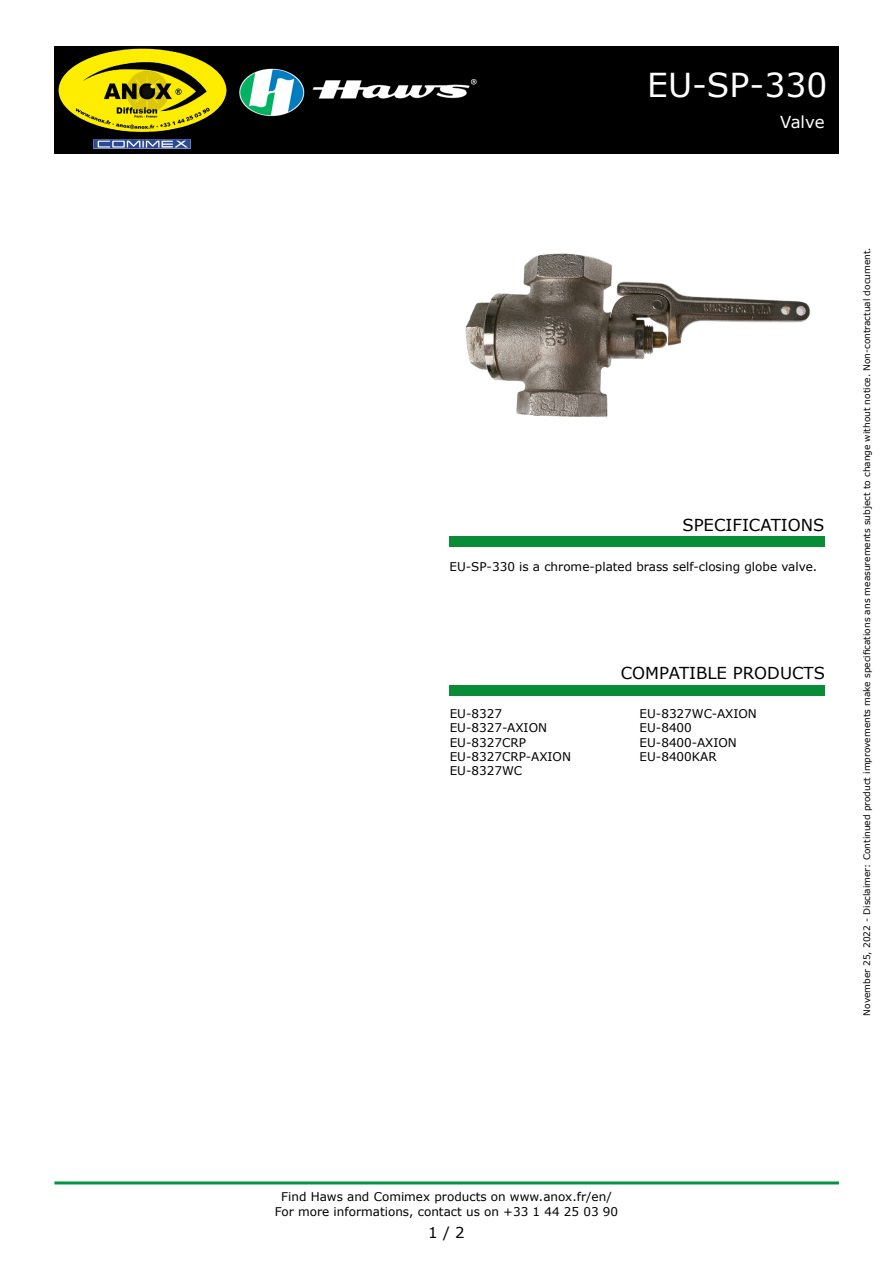
<style>
.page{position:relative;width:893px;height:1263px;background:#fff}
.page>*{position:absolute;margin:0;border:0;box-sizing:border-box;transform-origin:0 0}
.t1{font:33px "Verdana";color:#fff}
.t2{font:16.5px "Verdana";color:#000}
.t3{font:16.5px "Verdana";letter-spacing:-.005em;color:#fff}
.t4{font:15px "Verdana";color:#020203}
.t5{font:12px/14.4px "Verdana";color:#000;text-align:center}
.t6{font:9px "Verdana";color:#000}
</style>
<div class="page">
<hr style="left:54px;top:1181px;width:785px;height:3px;background:#009640">
<div style="left:54px;top:46px;width:785px;height:107px;background:#000"></div>
<img style="left:239px;top:68px;width:238px;height:49px">
<img style="left:59px;top:49px;width:167px;height:100px">
<div style="left:449px;top:536px;width:375px;height:11px;background:#098c38"></div>
<img style="left:465px;top:253px;width:346px;height:164px">
<div style="left:450px;top:685px;width:375px;height:11px;background:#098c38"></div>
<h1 class="t1" style="left:647px;top:62px;width:182px">EU-SP-330</h1>
<h2 class="t3" style="left:780px;top:111px;width:46px">Valve</h2>
<h3 class="t2" style="left:682px;top:513px;width:144px">SPECIFICATIONS</h3>
<h4 class="t5" style="left:449px;top:559px;width:369px">EU-SP-330 is a chrome-plated brass self-closing globe valve.</h4>
<h4 class="t5" style="left:450px;top:706px;width:54px">EU-8327</h4>
<h4 class="t5" style="left:450px;top:720px;width:99px">EU-8327-AXION</h4>
<h4 class="t5" style="left:450px;top:735px;width:78px">EU-8327CRP</h4>
<h4 class="t5" style="left:450px;top:749px;width:123px">EU-8327CRP-AXION</h4>
<h4 class="t5" style="left:450px;top:764px;width:74px">EU-8327WC</h4>
<h3 class="t2" style="left:621px;top:662px;width:206px">COMPATIBLE PRODUCTS</h3>
<h4 class="t5" style="left:639px;top:706px;width:119px">EU-8327WC-AXION</h4>
<h4 class="t5" style="left:639px;top:720px;width:54px">EU-8400</h4>
<h4 class="t5" style="left:639px;top:735px;width:99px">EU-8400-AXION</h4>
<h4 class="t5" style="left:639px;top:749px;width:79px">EU-8400KAR</h4>
<p class="t6" style="left:861px;top:1015px;width:770px;rotate:-90deg">November 25, 2022 - Disclaimer: Continued product improvements make specifications ans measurements subject to change without notice. Non-contractual document.</p>
<p class="t5" style="left:275px;top:1190px;width:345px">Find Haws and Comimex products on www.anox.fr/en/<br>For more informations, contact us on +33 1 44 25 03 90</p>
<p class="t4" style="left:428px;top:1222px;width:38px">1 / 2</p>
</div>
